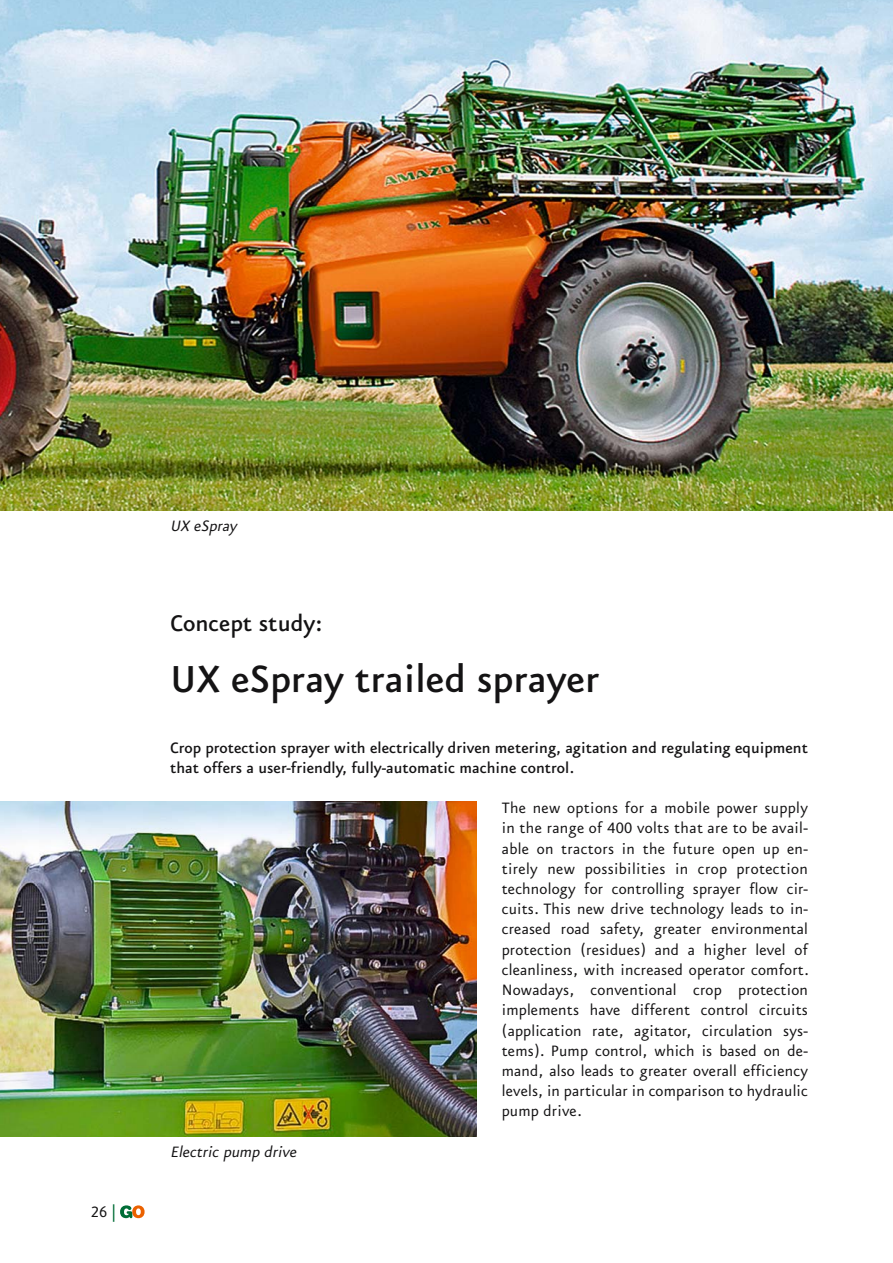
<style>
.page{position:relative;width:893px;height:1263px;background:#fff}
.page>*{position:absolute;margin:0;border:0;box-sizing:border-box;transform-origin:0 0}
.t1{font:45px "Eureka Sans A Medium Tab";color:#141314}
.t2{font:27px "Eureka Sans A Medium Tab";color:#141314}
.t3{font:18px/20.2px "Eureka Sans A Regular Tab";letter-spacing:.01em;color:#141314;text-align:justify}
.t4{font:18px/20.2px "Eureka Sans A Medium Tab";color:#141314}
.t5{font:italic 18px "Eureka Sans A Regular Tab";color:#141314}
.s1{color:#006d36}
</style>
<div class="page">
<img style="left:457px;top:0;width:436px;height:510px">
<img style="left:457px;top:801px;width:19px;height:335px">
<img style="left:0;top:0;width:457px;height:1219px">
<p class="t3" style="left:91px;top:1203px;width:26px">26 <span class="s1">|</span></p>
<p class="t5" style="left:170px;top:519px;width:68px">UX eSpray</p>
<h2 class="t2" style="left:170px;top:614px;width:154px">Concept study:</h2>
<h1 class="t1" style="left:170px;top:663px;width:431px">UX eSpray trailed sprayer</h1>
<p class="t4" style="left:170px;top:739px;width:639px">Crop protection sprayer with electrically driven metering, agitation and regulating equipment that offers a user-friendly, fully-automatic machine control.</p>
<p class="t3" style="left:502px;top:799px;width:309px">The new options for a mobile power supply in the range of 400 volts that are to be avail&shy;able on tractors in the future open up en&shy;tirely new possibilities in crop protection technology for controlling sprayer flow cir&shy;cuits. This new drive technology leads to in&shy;creased road safety, greater environmental protection (residues) and a higher level of cleanliness, with increased operator comfort.<br>Nowadays, conventional crop protection implements have different control circuits (application rate, agitator, circulation sys&shy;tems). Pump control, which is based on de&shy;mand, also leads to greater overall efficiency levels, in particular in comparison to hydraulic pump drive.</p>
<p class="t5" style="left:170px;top:1145px;width:131px">Electric pump drive</p>
</div>
